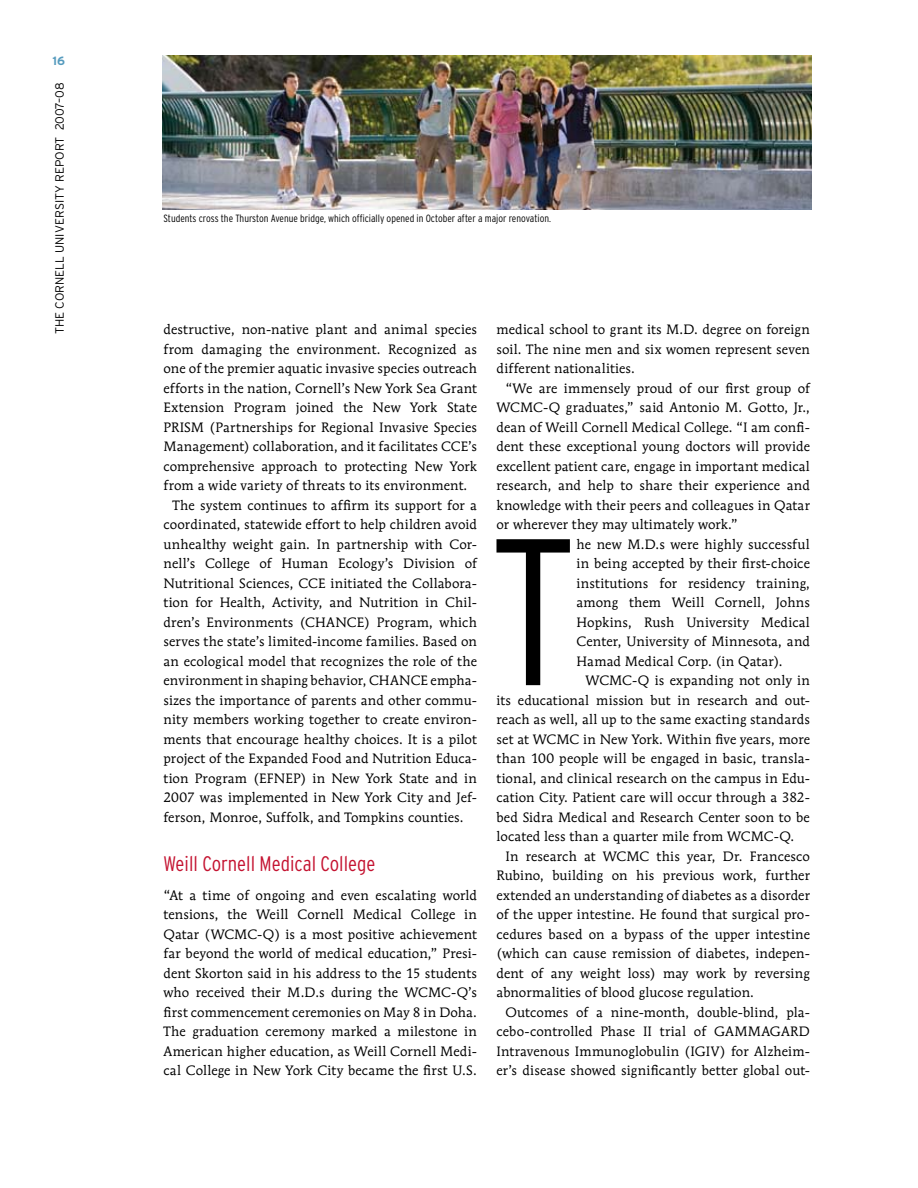
<style>
.page{position:relative;width:918px;height:1188px;background:#fff}
.page>*{position:absolute;margin:0;border:0;box-sizing:border-box;transform-origin:0 0}
.t1{font:300 condensed 208.5px "Interstate";color:#000}
.t2{font:300 condensed 21px "Interstate";color:#c41230}
.t3{font:13.5px/19.5px "Mendoza Roman Std";letter-spacing:.01em;color:#000;text-align:justify}
.t4{font:300 12px "Interstate";color:#000}
.t5{font:700 12px "Interstate";color:#569bbe}
.t6{font:300 condensed 10.5px "Interstate";color:#000}
</style>
<div class="page">
<img style="left:162px;top:56px;width:649px;height:153px">
<p class="t5" style="left:52px;top:54px;width:14px">16</p>
<p class="t4" style="left:53px;top:334px;width:253px;rotate:-90deg">the Cornell U niversity Report 2007–08</p>
<p class="t6" style="left:164px;top:213px;width:389px">Students cross the Thurston Avenue bridge, which officially opened in October after a major renovation.</p>
<p class="t3" style="left:164px;top:320px;width:315px">destructive, non-native plant and animal species</p>
<p class="t3" style="left:164px;top:339px;width:315px">from damaging the environment. Recognized as</p>
<p class="t3" style="left:164px;top:359px;width:315px">one of the premier aquatic invasive species outreach</p>
<p class="t3" style="left:164px;top:378px;width:315px">efforts in the nation, Cornell’s New York Sea Grant</p>
<p class="t3" style="left:164px;top:398px;width:315px">Extension Program joined the New York State</p>
<p class="t3" style="left:164px;top:417px;width:315px">PRISM (Partnerships for Regional Invasive Species</p>
<p class="t3" style="left:164px;top:437px;width:315px">Management) collaboration, and it facilitates CCE’s</p>
<p class="t3" style="left:164px;top:456px;width:315px">comprehensive approach to protecting New York</p>
<p class="t3" style="left:164px;top:476px;width:305px">from a wide variety of threats to its environment.</p>
<p class="t3" style="left:173px;top:495px;width:306px">The system continues to affirm its support for a</p>
<p class="t3" style="left:164px;top:515px;width:315px">coordinated, statewide effort to help children avoid</p>
<p class="t3" style="left:164px;top:534px;width:315px">unhealthy weight gain. In partnership with Cor-</p>
<p class="t3" style="left:164px;top:554px;width:315px">nell’s College of Human Ecology’s Division of</p>
<p class="t3" style="left:164px;top:573px;width:315px">Nutritional Sciences, CCE initiated the Collabora-</p>
<p class="t3" style="left:164px;top:593px;width:315px">tion for Health, Activity, and Nutrition in Chil-</p>
<p class="t3" style="left:164px;top:612px;width:315px">dren’s Environments (CHANCE) Program, which</p>
<p class="t3" style="left:164px;top:632px;width:315px">serves the state’s limited-income families. Based on</p>
<p class="t3" style="left:164px;top:651px;width:315px">an ecological model that recognizes the role of the</p>
<p class="t3" style="left:164px;top:671px;width:315px">environment in shaping behavior, CHANCE empha-</p>
<p class="t3" style="left:164px;top:690px;width:315px">sizes the importance of parents and other commu-</p>
<p class="t3" style="left:164px;top:709px;width:315px">nity members working together to create environ-</p>
<p class="t3" style="left:164px;top:729px;width:315px">ments that encourage healthy choices. It is a pilot</p>
<p class="t3" style="left:164px;top:748px;width:315px">project of the Expanded Food and Nutrition Educa-</p>
<p class="t3" style="left:164px;top:768px;width:315px">tion Program (EFNEP) in New York State and in</p>
<p class="t3" style="left:164px;top:787px;width:315px">2007 was implemented in New York City and Jef-</p>
<p class="t3" style="left:164px;top:807px;width:302px">ferson, Monroe, Suffolk, and Tompkins counties.</p>
<h2 class="t2" style="left:164px;top:852px;width:213px">Weill Cornell Medical College</h2>
<p class="t3" style="left:164px;top:885px;width:315px">“At a time of ongoing and even escalating world tensions, the Weill Cornell Medical College in Qatar (WCMC-Q) is a most positive achievement far beyond the world of medical education,” Presi&shy;dent Skorton said in his address to the 15 students who received their M.D.s during the WCMC-Q’s first commencement ceremonies on May 8 in Doha.<br>The graduation ceremony marked a milestone in American higher education, as Weill Cornell Medi&shy;cal College in New York City became the first U.S.</p>
<p class="t3" style="left:497px;top:320px;width:315px">medical school to grant its M.D. degree on foreign soil. The nine men and six women represent seven different nationalities.</p>
<p class="t3" style="left:497px;top:378px;width:315px;text-indent:9px">“We are immensely proud of our first group of WCMC-Q graduates,” said Antonio M. Gotto, Jr., dean of Weill Cornell Medical College. “I am confi&shy;dent these exceptional young doctors will provide excellent patient care, engage in important medical research, and help to share their experience and knowledge with their peers and colleagues in Qatar or wherever they may ultimately work.”</p>
<h1 class="t1" style="left:490px;top:495px;width:88px">T</h1>
<p class="t3" style="left:577px;top:534px;width:235px">he new M.D.s were highly successful in being accepted by their first-choice institutions for residency training, among them Weill Cornell, Johns Hopkins, Rush University Medical Center, University of Minnesota, and Hamad Medical Corp. (in Qatar).</p>
<p class="t3" style="left:497px;top:671px;width:315px;text-indent:89px">WCMC-Q is expanding not only in its educational mission but in research and out&shy;reach as well, all up to the same exacting standards set at WCMC in New York. Within five years, more than 100 people will be engaged in basic, transla&shy;tional, and clinical research on the campus in Edu&shy;cation City. Patient care will occur through a 382- bed Sidra Medical and Research Center soon to be located less than a quarter mile from WCMC-Q.</p>
<p class="t3" style="left:497px;top:846px;width:315px;text-indent:9px">In research at WCMC this year, Dr. Francesco Rubino, building on his previous work, further extended an understanding of diabetes as a disorder of the upper intestine. He found that surgical pro&shy;cedures based on a bypass of the upper intestine (which can cause remission of diabetes, indepen&shy;dent of any weight loss) may work by reversing abnormalities of blood glucose regulation.</p>
<p class="t3" style="left:497px;top:1002px;width:315px;text-indent:9px">Outcomes of a nine-month, double-blind, pla&shy;cebo-controlled Phase II trial of GAMMAGARD Intravenous Immunoglobulin (IGIV) for Alzheim&shy;er’s disease showed significantly better global out-</p>
</div>
